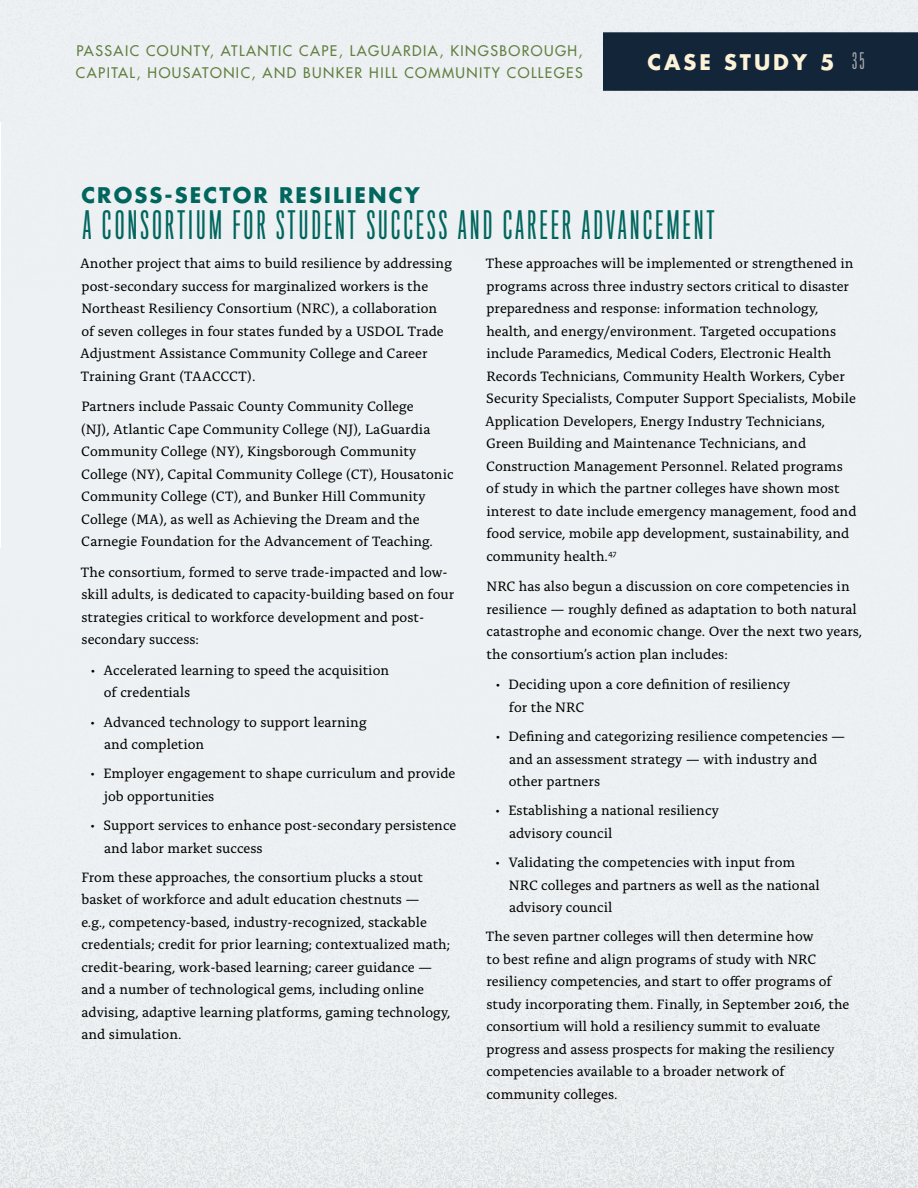
<style>
.page{position:relative;width:918px;height:1188px;background:#eef1f3}
.page>*{position:absolute;margin:0;border:0;box-sizing:border-box;transform-origin:0 0}
.t1{font:36px "Titling Gothic FB Skyline";letter-spacing:.1em;color:#00665e}
.t2{font:700 21px "Futura";letter-spacing:.1em;color:#00665e}
.t3{font:700 21px "Futura";letter-spacing:.14em;color:#fcf2d8}
.t4{font:21px "Titling Gothic FB Skyline";color:#a7a9ac}
.t5{font:14.25px/22.5px "Alda OT";color:#000}
.t6{font:14.25px/22.5px "Futura";letter-spacing:.1em;color:#617f41}
</style>
<div class="page">
<hr style="left:0;top:122px;width:1px;height:426px;background:#fff">
<div style="left:603px;top:32px;width:315px;height:59px;background:#122539"></div>
<p class="t6" style="left:76px;top:39px;width:508px">PASSAIC COUNTY, ATLANTIC CAPE, LAGUARDIA, KINGSBOROUGH ,<br>CAPITAL, HOUSATONIC, AND BUNKER HILL COMMUNITY COLLEGES</p>
<h2 class="t4" style="left:852px;top:49px;width:14px">35</h2>
<h2 class="t3" style="left:647px;top:47px;width:189px">CASE STUDY 5</h2>
<h2 class="t2" style="left:81px;top:180px;width:50px">CROSS</h2>
<h2 class="t2" style="left:164px;top:180px;width:257px">-SECTOR RESILIENCY</h2>
<h1 class="t1" style="left:83px;top:204px;width:95px">A CONSORTIUM</h1>
<h1 class="t1" style="left:233px;top:204px;width:483px">FOR STUDENT SUCCESS AND CAREER ADVANCEMENT</h1>
<p class="t5" style="left:80px;top:253px;width:373px">Another project that aims to build resilience by addressing post-secondary success for marginalized workers is the Northeast Resiliency Consortium (NRC), a collaboration of seven colleges in four states funded by a USDOL Trade Adjustment Assistance Community College and Career Training Grant (TAACCCT).</p>
<p class="t5" style="left:81px;top:396px;width:374px">Partners include Passaic County Community College<br>(NJ), Atlantic Cape Community College (NJ), LaGuardia Community College (NY), Kingsborough Community College (NY), Capital Community College (CT), Housatonic Community College (CT), and Bunker Hill Community College (MA), as well as Achieving the Dream and the Carnegie Foundation for the Advancement of Teaching.</p>
<p class="t5" style="left:81px;top:562px;width:375px">The consortium, formed to serve trade-impacted and low&shy;skill adults, is dedicated to capacity-building based on four strategies critical to workforce development and post&shy;secondary success:</p>
<p class="t5" style="left:104px;top:660px;width:287px;text-indent:-14px">• Accelerated learning to speed the acquisition of credentials</p>
<p class="t5" style="left:104px;top:712px;width:264px;text-indent:-14px">• Advanced technology to support learning and completion</p>
<p class="t5" style="left:104px;top:764px;width:353px;text-indent:-14px">• Employer engagement to shape curriculum and provide job opportunities</p>
<p class="t5" style="left:104px;top:815px;width:354px;text-indent:-14px">• Support services to enhance post-secondary persistence and labor market success</p>
<p class="t5" style="left:81px;top:867px;width:371px">From these approaches, the consortium plucks a stout basket of workforce and adult education chestnuts —<br>e.g., competency-based, industry-recognized, stackable credentials; credit for prior learning; contextualized math; credit-bearing, work-based learning; career guidance — and a number of technological gems, including online advising, adaptive learning platforms, gaming technology, and simulation.</p>
<p class="t5" style="left:485px;top:253px;width:373px">These approaches will be implemented or strengthened in programs across three industry sectors critical to disaster preparedness and response: information technology, health, and energy/environment. Targeted occupations include Paramedics, Medical Coders, Electronic Health Records Technicians, Community Health Workers, Cyber Security Specialists, Computer Support Specialists, Mobile Application Developers, Energy Industry Technicians, Green Building and Maintenance Technicians, and Construction Management Personnel. Related programs of study in which the partner colleges have shown most interest to date include emergency management, food and food service, mobile app development, sustainability, and community health.<sup>47</sup></p>
<p class="t5" style="left:486px;top:576px;width:377px">NRC has also begun a discussion on core competencies in resilience — roughly defined as adaptation to both natural catastrophe and economic change. Over the next two years, the consortium’s action plan includes:</p>
<p class="t5" style="left:509px;top:675px;width:283px;text-indent:-14px">• Deciding upon a core definition of resiliency for the NRC</p>
<p class="t5" style="left:509px;top:726px;width:338px;text-indent:-14px">• Defining and categorizing resilience competencies — and an assessment strategy — with industry and other partners</p>
<p class="t5" style="left:509px;top:801px;width:211px;text-indent:-14px">• Establishing a national resiliency advisory council</p>
<p class="t5" style="left:509px;top:852px;width:312px;text-indent:-14px">• Validating the competencies with input from<br>NRC colleges and partners as well as the national advisory council</p>
<p class="t5" style="left:486px;top:927px;width:365px">The seven partner colleges will then determine how<br>to best refine and align programs of study with NRC resiliency competencies, and start to offer programs of study incorporating them. Finally, in September 2016, the consortium will hold a resiliency summit to evaluate progress and assess prospects for making the resiliency competencies available to a broader network of community colleges.</p>
</div>
